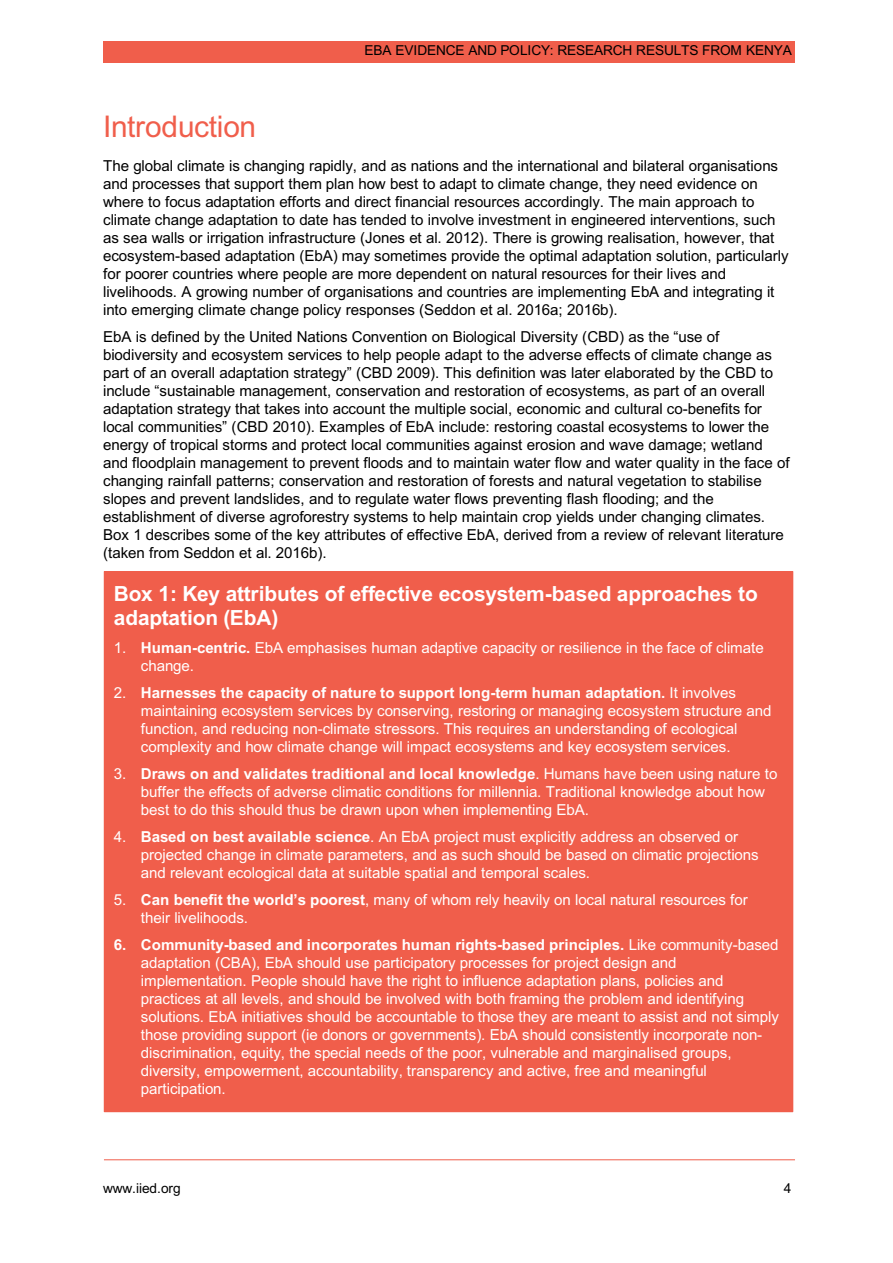
<style>
.page{position:relative;width:893px;height:1263px;background:#fff}
.page>*{position:absolute;margin:0;border:0;box-sizing:border-box;transform-origin:0 0}
.t1{font:29.85px "Arial";letter-spacing:-.015em;color:#f05e4b}
.t2{font:700 20.85px/24.2px "Arial";letter-spacing:-.005em;color:#fff}
.t3{font:15.15px/18px "Arial";letter-spacing:-.01em;color:#000}
.t4{font:15.15px/18px "Arial";letter-spacing:-.01em;color:#fff}
.t5{font:13.65px "Arial";letter-spacing:-.01em;color:#000}
.s1{font-weight:700}
</style>
<div class="page">
<hr style="left:104px;top:1159px;width:691px;height:1px;background:#f05e4b">
<div style="left:104px;top:42px;width:691px;height:21px;background:#f05e4b"></div>
<div style="left:104px;top:572px;width:689px;height:540px;background:#f05e4b"></div>
<p class="t5" style="left:364px;top:43px;width:429px">EBA EVIDENCE AND POLICY: RESEARCH RESULTS FROM KENYA</p>
<h1 class="t1" style="left:103px;top:110px;width:155px">Introduction</h1>
<p class="t3" style="left:103px;top:157px;width:687px">The global climate is changing rapidly, and as nations and the international and bilateral organisations and processes that support them plan how best to adapt to climate change, they need evidence on where to focus adaptation efforts and direct financial resources accordingly. The main approach to climate change adaptation to date has tended to involve investment in engineered interventions, such as sea walls or irrigation infrastructure (Jones et al. 2012). There is growing realisation, however, that ecosystem-based adaptation (EbA) may sometimes provide the optimal adaptation solution, particularly for poorer countries where people are more dependent on natural resources for their lives and livelihoods. A growing number of organisations and countries are implementing EbA and integrating it into emerging climate change policy responses (Seddon et al. 2016a; 2016b).</p>
<p class="t3" style="left:103px;top:328px;width:688px">EbA is defined by the United Nations Convention on Biological Diversity (CBD) as the “use of biodiversity and ecosystem services to help people adapt to the adverse effects of climate change as part of an overall adaptation strategy” (CBD 2009). This definition was later elaborated by the CBD to include “sustainable management, conservation and restoration of ecosystems, as part of an overall adaptation strategy that takes into account the multiple social, economic and cultural co-benefits for local communities” (CBD 2010). Examples of EbA include: restoring coastal ecosystems to lower the energy of tropical storms and protect local communities against erosion and wave damage; wetland and floodplain management to prevent floods and to maintain water flow and water quality in the face of changing rainfall patterns; conservation and restoration of forests and natural vegetation to stabilise slopes and prevent landslides, and to regulate water flows preventing flash flooding; and the establishment of diverse agroforestry systems to help maintain crop yields under changing climates.<br>Box 1 describes some of the key attributes of effective EbA, derived from a review of relevant literature (taken from Seddon et al. 2016b).</p>
<h2 class="t2" style="left:114px;top:581px;width:645px">Box 1: Key attributes of effective ecosystem-based approaches to adaptation (EbA)</h2>
<p class="t4" style="left:141px;top:639px;width:624px;text-indent:-27px">1. <span class="s1">Human-centric.</span> EbA emphasises human adaptive capacity or resilience in the face of climate change.</p>
<p class="t4" style="left:141px;top:684px;width:632px;text-indent:-27px">2. <span class="s1">Harnesses the capacity of nature to support long-term human adaptation.</span> It involves maintaining ecosystem services by conserving, restoring or managing ecosystem structure and function, and reducing non-climate stressors. This requires an understanding of ecological complexity and how climate change will impact ecosystems and key ecosystem services.</p>
<p class="t4" style="left:141px;top:765px;width:638px;text-indent:-27px">3. <span class="s1">Draws on and validates traditional and local knowledge</span>. Humans have been using nature to buffer the effects of adverse climatic conditions for millennia. Traditional knowledge about how best to do this should thus be drawn upon when implementing EbA.</p>
<p class="t4" style="left:141px;top:828px;width:619px;text-indent:-27px">4. <span class="s1">Based on best available science</span>. An EbA project must explicitly address an observed or projected change in climate parameters, and as such should be based on climatic projections and relevant ecological data at suitable spatial and temporal scales.</p>
<p class="t4" style="left:141px;top:891px;width:608px;text-indent:-27px">5. <span class="s1">Can benefit the world’s poorest</span>, many of whom rely heavily on local natural resources for their livelihoods.</p>
<p class="t4" style="left:141px;top:936px;width:639px;text-indent:-27px"><span class="s1">6. Community-based and incorporates human rights-based principles.</span> Like community-based adaptation (CBA), EbA should use participatory processes for project design and implementation. People should have the right to influence adaptation plans, policies and practices at all levels, and should be involved with both framing the problem and identifying solutions. EbA initiatives should be accountable to those they are meant to assist and not simply those providing support (ie donors or governments). EbA should consistently incorporate non&shy;discrimination, equity, the special needs of the poor, vulnerable and marginalised groups, diversity, empowerment, accountability, transparency and active, free and meaningful participation.</p>
<p class="t5" style="left:103px;top:1180px;width:79px">www.iied.org</p>
<p class="t5" style="left:784px;top:1180px;width:9px">4</p>
</div>
